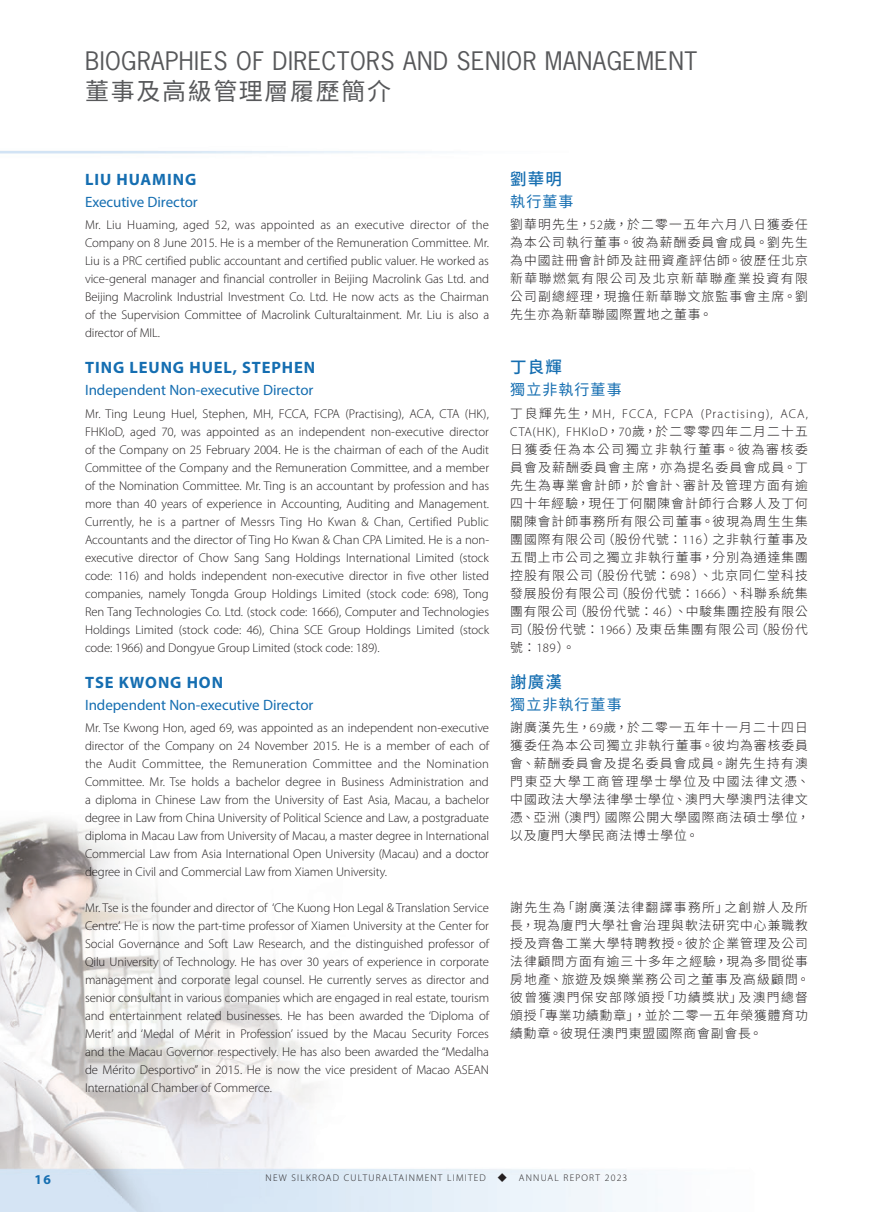
<style>
.page{position:relative;width:893px;height:1212px;background:#fff}
.page>*{position:absolute;margin:0;border:0;box-sizing:border-box;transform-origin:0 0}
.t1{font:24px "News Gothic Std";letter-spacing:.02em;color:#57585a}
.t2{font:24px "Source Han Sans TC";letter-spacing:.07em;color:#57585a}
.Heading_1{font:700 16.5px "Myriad Pro";letter-spacing:.055em;color:#156eb1}
.C_Heading_1{font:500 16.5px "Source Han Sans TC";letter-spacing:.07em;color:#156eb1}
.Heading_2{font:15px "Myriad Pro";letter-spacing:-.005em;color:#156eb1}
.C_Heading_2{font:15px "Source Han Sans TC";letter-spacing:.07em;color:#156eb1}
.t3{font:700 13.5px "Myriad Pro";color:#156eb1}
.Body_Text{font:300 12.75px/18px "Myriad Pro";letter-spacing:-.01em;color:#231f20;text-align:justify}
.C_Body_Text{font:300 12.75px/18px "Source Han Sans TC";letter-spacing:.08em;color:#231f20;text-align:justify}
.t4{font:300 9.75px "Myriad Pro";letter-spacing:.12em;color:#231f20}
.s1{font-family:"Myriad Pro"}
.s2{font-family:"Source Han Sans TC";font-size:9px}
</style>
<div class="page">
<img style="left:0;top:151px;width:655px;height:1061px">
<h1 class="t1" style="left:85px;top:45px;width:614px">BIOGRAPHIES OF DIRECTORS AND SENIOR MANAGEMENT</h1>
<h1 class="t2" style="left:85px;top:77px;width:308px">董事及高級管理層履歷簡介</h1>
<p class="Heading_1" style="left:85px;top:168px;width:113px">LIU HUAMING</p>
<p class="Heading_2" style="left:85px;top:193px;width:114px">Executive Director</p>
<p class="Body_Text" style="left:85px;top:216px;width:406px">Mr. Liu Huaming, aged 52, was appointed as an executive director of the Company on 8 June 2015. He is a member of the Remuneration Committee. Mr.<br>Liu is a PRC certified public accountant and certified public valuer. He worked as vice-general manager and financial controller in Beijing Macrolink Gas Ltd. and Beijing Macrolink Industrial Investment Co. Ltd. He now acts as the Chairman of the Supervision Committee of Macrolink Culturaltainment. Mr. Liu is also a director of MIL.</p>
<p class="Heading_1" style="left:85px;top:357px;width:232px">TING LEUNG HUEL, STEPHEN</p>
<p class="Heading_2" style="left:85px;top:381px;width:230px">Independent Non-executive Director</p>
<p class="Body_Text" style="left:85px;top:404px;width:406px">Mr. Ting Leung Huel, Stephen, MH, FCCA, FCPA (Practising), ACA, CTA (HK), FHKIoD, aged 70, was appointed as an independent non-executive director of the Company on 25 February 2004. He is the chairman of each of the Audit Committee of the Company and the Remuneration Committee, and a member of the Nomination Committee. Mr. Ting is an accountant by profession and has more than 40 years of experience in Accounting, Auditing and Management.<br>Currently, he is a partner of Messrs Ting Ho Kwan &amp; Chan, Certified Public Accountants and the director of Ting Ho Kwan &amp; Chan CPA Limited. He is a non&shy;executive director of Chow Sang Sang Holdings International Limited (stock code: 116) and holds independent non-executive director in five other listed companies, namely Tongda Group Holdings Limited (stock code: 698), Tong Ren Tang Technologies Co. Ltd. (stock code: 1666), Computer and Technologies Holdings Limited (stock code: 46), China SCE Group Holdings Limited (stock code: 1966) and Dongyue Group Limited (stock code: 189).</p>
<p class="Heading_1" style="left:85px;top:671px;width:139px">TSE KWONG HON</p>
<p class="Heading_2" style="left:85px;top:696px;width:230px">Independent Non-executive Director</p>
<p class="Body_Text" style="left:85px;top:719px;width:406px">Mr. Tse Kwong Hon, aged 69, was appointed as an independent non-executive director of the Company on 24 November 2015. He is a member of each of the Audit Committee, the Remuneration Committee and the Nomination Committee. Mr. Tse holds a bachelor degree in Business Administration and a diploma in Chinese Law from the University of East Asia, Macau, a bachelor degree in Law from China University of Political Science and Law, a postgraduate diploma in Macau Law from University of Macau, a master degree in International Commercial Law from Asia International Open University (Macau) and a doctor degree in Civil and Commercial Law from Xiamen University.</p>
<p class="Body_Text" style="left:85px;top:899px;width:406px">Mr. Tse is the founder and director of ‘Che Kuong Hon Legal &amp; Translation Service Centre’. He is now the part-time professor of Xiamen University at the Center for Social Governance and Soft Law Research, and the distinguished professor of Qilu University of Technology. He has over 30 years of experience in corporate management and corporate legal counsel. He currently serves as director and senior consultant in various companies which are engaged in real estate, tourism and entertainment related businesses. He has been awarded the ‘Diploma of Merit’ and ‘Medal of Merit in Profession’ issued by the Macau Security Forces and the Macau Governor respectively. He has also been awarded the “Medalha de Mérito Desportivo” in 2015. He is now the vice president of Macao ASEAN International Chamber of Commerce.</p>
<p class="C_Heading_1" style="left:510px;top:169px;width:53px">劉華明</p>
<p class="C_Heading_2" style="left:510px;top:193px;width:65px">執行董事</p>
<p class="C_Body_Text" style="left:510px;top:216px;width:299px">劉華明先生，<span class="s1">52</span>歲，於二零一五年六月八日獲委任為本公司執行董事。彼為薪酬委員會成員。劉先生為中國註冊會計師及註冊資產評估師。彼歷任北京新華聯燃氣有限公司及北京新華聯產業投資有限公司副總經理，現擔任新華聯文旅監事會主席。劉先生亦為新華聯國際置地之董事。</p>
<p class="C_Heading_1" style="left:510px;top:358px;width:53px">丁良輝</p>
<p class="C_Heading_2" style="left:510px;top:381px;width:113px">獨立非執行董事</p>
<p class="C_Body_Text" style="left:510px;top:404px;width:299px">丁良輝先生，<span class="s1">MH, FCCA, FCPA (Practising), ACA, CTA(HK), FHKIoD</span>，<span class="s1">70</span>歲，於二零零四年二月二十五日獲委任為本公司獨立非執行董事。彼為審核委員會及薪酬委員會主席，亦為提名委員會成員。丁先生為專業會計師，於會計、審計及管理方面有逾四十年經驗，現任丁何關陳會計師行合夥人及丁何關陳會計師事務所有限公司董事。彼現為周生生集團國際有限公司（股份代號：<span class="s1">116</span>）之非執行董事及五間上市公司之獨立非執行董事，分別為通達集團控股有限公司（股份代號：<span class="s1">698</span>）、北京同仁堂科技發展股份有限公司（股份代號：<span class="s1">1666</span>）、科聯系統集團有限公司（股份代號：<span class="s1">46</span>）、中駿集團控股有限公司（股份代號：<span class="s1">1966</span>）及東岳集團有限公司（股份代號：<span class="s1">189</span>）。</p>
<p class="C_Heading_1" style="left:510px;top:672px;width:53px">謝廣漢</p>
<p class="C_Heading_2" style="left:510px;top:696px;width:113px">獨立非執行董事</p>
<p class="C_Body_Text" style="left:510px;top:719px;width:301px;text-align:left">謝廣漢先生，<span class="s1">69</span>歲，於二零一五年十一月二十四日獲委任為本公司獨立非執行董事。彼均為審核委員會、薪酬委員會及提名委員會成員。謝先生持有澳門東亞大學工商管理學士學位及中國法律文憑、中國政法大學法律學士學位、澳門大學澳門法律文憑、亞洲（澳門）國際公開大學國際商法碩士學位，以及廈門大學民商法博士學位。</p>
<p class="C_Body_Text" style="left:510px;top:899px;width:301px;text-align:left">謝先生為「謝廣漢法律翻譯事務所」之創辦人及所長，現為廈門大學社會治理與軟法研究中心兼職教授及齊魯工業大學特聘教授。彼於企業管理及公司法律顧問方面有逾三十多年之經驗，現為多間從事房地產、旅遊及娛樂業務公司之董事及高級顧問。彼曾獲澳門保安部隊頒授「功績獎狀」及澳門總督頒授「專業功績勳章」，並於二零一五年榮獲體育功績勳章。彼現任澳門東盟國際商會副會長。</p>
<p class="t3" style="left:34px;top:1170px;width:18px">16</p>
<p class="t4" style="left:266px;top:1171px;width:363px">NEW SILKROAD CULTURALTAINMENT LIMITED <span class="s2">◆</span> ANNUAL REPORT 2023</p>
</div>
